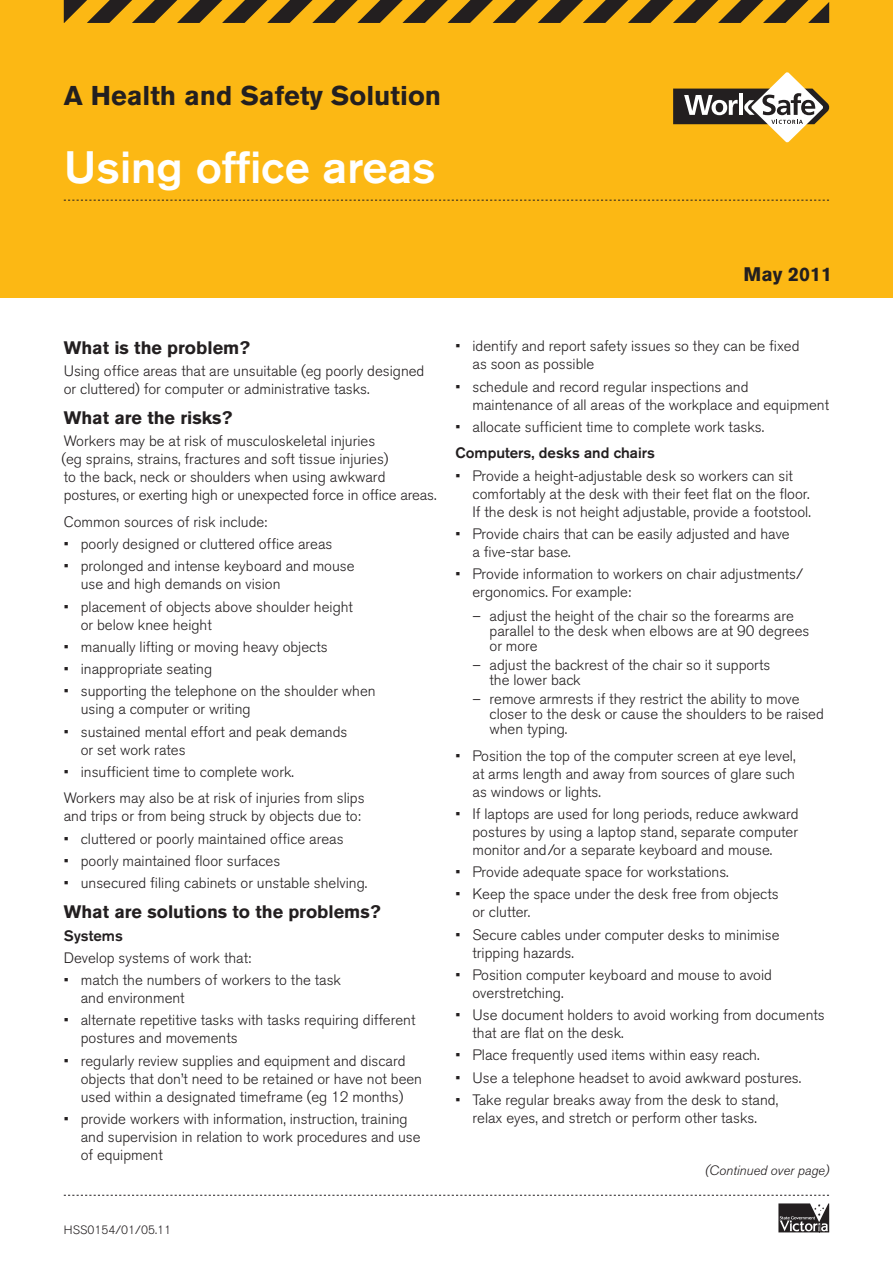
<style>
.page{position:relative;width:893px;height:1263px;background:#fff}
.page>*{position:absolute;margin:0;border:0;box-sizing:border-box;transform-origin:0 0}
.t1{font:500 45px "Akzidenz Grotesk BE";color:#fff}
.t2{font:700 27px "Akzidenz Grotesk BE";color:#231f20}
.t3{font:700 19.5px "Akzidenz Grotesk BE";color:#231f20}
.t4{font:700 18px "Akzidenz Grotesk BE";color:#231f20}
.t5{font:300 15px/18px "Akzidenz Grotesk BE";color:#231f20}
.t6{font:500 15px "Akzidenz Grotesk BE";color:#231f20}
.t7{font:italic 300 13.5px "Akzidenz Grotesk BE";color:#231f20}
.t8{font:300 12px "Akzidenz Grotesk BE";color:#231f20}
</style>
<div class="page">
<svg style="left:64px;top:1195px;width:765px;height:1px"></svg>
<svg style="left:778px;top:1203px;width:51px;height:29px"></svg>
<div style="left:0;top:0;width:893px;height:298px;background:#fcb814"></div>
<svg style="left:673px;top:72px;width:157px;height:71px"></svg>
<hr style="left:739px;top:94px;width:4px;height:21px;background:#fff">
<svg style="left:64px;top:0;width:765px;height:23px"></svg>
<svg style="left:64px;top:200px;width:765px;height:1px"></svg>
<h2 class="t2" style="left:64px;top:80px;width:379px">A Health and Safety Solution</h2>
<h1 class="t1" style="left:64px;top:139px;width:373px">Using office areas</h1>
<h3 class="t3" style="left:743px;top:263px;width:90px">May 2011</h3>
<p class="t4" style="left:64px;top:337px;width:188px">What is the problem?</p>
<p class="t5" style="left:64px;top:362px;width:362px">Using office areas that are unsuitable (eg poorly designed or cluttered) for computer or administrative tasks.</p>
<p class="t4" style="left:64px;top:407px;width:170px">What are the risks?</p>
<p class="t5" style="left:61px;top:432px;width:376px">Workers may be at risk of musculoskeletal injuries<br>(eg sprains, strains, fractures and soft tissue injuries)<br>to the back, neck or shoulders when using awkward postures, or exerting high or unexpected force in office areas.</p>
<p class="t5" style="left:64px;top:513px;width:205px">Common sources of risk include:</p>
<p class="t5" style="left:64px;top:535px;width:270px">• poorly designed or cluttered office areas</p>
<p class="t5" style="left:81px;top:557px;width:275px;text-indent:-17px">• prolonged and intense keyboard and mouse use and high demands on vision</p>
<p class="t5" style="left:81px;top:598px;width:274px;text-indent:-17px">• placement of objects above shoulder height or below knee height</p>
<p class="t5" style="left:64px;top:638px;width:265px">• manually lifting or moving heavy objects</p>
<p class="t5" style="left:64px;top:660px;width:150px">• inappropriate seating</p>
<p class="t5" style="left:81px;top:682px;width:296px;text-indent:-17px">• supporting the telephone on the shoulder when using a computer or writing</p>
<p class="t5" style="left:81px;top:723px;width:268px;text-indent:-17px">• sustained mental effort and peak demands or set work rates</p>
<p class="t5" style="left:64px;top:759px;width:302px;line-height:26.5px">• insufficient time to complete work.<br>Workers may also be at risk of injuries from slips</p>
<p class="t5" style="left:64px;top:807px;width:299px">and trips or from being struck by objects due to:</p>
<p class="t5" style="left:64px;top:830px;width:281px">• cluttered or poorly maintained office areas</p>
<p class="t5" style="left:64px;top:852px;width:218px">• poorly maintained floor surfaces</p>
<p class="t5" style="left:64px;top:874px;width:305px">• unsecured filing cabinets or unstable shelving.</p>
<p class="t4" style="left:64px;top:901px;width:318px">What are solutions to the problems?</p>
<p class="t6" style="left:64px;top:926px;width:61px">Systems</p>
<p class="t5" style="left:64px;top:949px;width:189px">Develop systems of work that:</p>
<p class="t5" style="left:81px;top:971px;width:262px;text-indent:-17px">• match the numbers of workers to the task and environment</p>
<p class="t5" style="left:81px;top:1011px;width:336px;text-indent:-17px">• alternate repetitive tasks with tasks requiring different postures and movements</p>
<p class="t5" style="left:81px;top:1052px;width:343px;text-indent:-17px">• regularly review supplies and equipment and discard objects that don’t need to be retained or have not been used within a designated timeframe (eg 12 months)</p>
<p class="t5" style="left:81px;top:1110px;width:341px;text-indent:-17px">• provide workers with information, instruction, training and supervision in relation to work procedures and use of equipment</p>
<p class="t8" style="left:64px;top:1223px;width:109px">HSS0154/01/05.11</p>
<p class="t5" style="left:472px;top:337px;width:329px;text-indent:-17px">• identify and report safety issues so they can be fixed as soon as possible</p>
<p class="t5" style="left:472px;top:378px;width:358px;text-indent:-17px">• schedule and record regular inspections and maintenance of all areas of the workplace and equipment</p>
<p class="t5" style="left:455px;top:418px;width:310px">• allocate sufficient time to complete work tasks.</p>
<p class="t6" style="left:455px;top:444px;width:201px">Computers, desks and chairs</p>
<p class="t5" style="left:472px;top:467px;width:340px;text-indent:-17px">• Provide a height-adjustable desk so workers can sit comfortably at the desk with their feet flat on the floor.<br>If the desk is not height adjustable, provide a footstool.</p>
<p class="t5" style="left:472px;top:525px;width:319px;text-indent:-17px">• Provide chairs that can be easily adjusted and have a five-star base.</p>
<p class="t5" style="left:472px;top:565px;width:332px;text-indent:-17px">• Provide information to workers on chair adjustments/ ergonomics. For example:</p>
<p class="t5" style="left:489px;top:608px;width:321px;line-height:15px;text-indent:-17px">– adjust the height of the chair so the forearms are parallel to the desk when elbows are at 90 degrees or more</p>
<p class="t5" style="left:489px;top:657px;width:282px;line-height:15px;text-indent:-17px">– adjust the backrest of the chair so it supports the lower back</p>
<p class="t5" style="left:489px;top:692px;width:336px;line-height:15px;text-indent:-17px">– remove armrests if they restrict the ability to move closer to the desk or cause the shoulders to be raised when typing.</p>
<p class="t5" style="left:472px;top:747px;width:325px;text-align:justify;text-indent:-17px">• Position the top of the computer screen at eye level, at arms length and away from sources of glare such as windows or lights.</p>
<p class="t5" style="left:472px;top:805px;width:328px;text-align:justify;text-indent:-17px">• If laptops are used for long periods, reduce awkward postures by using a laptop stand, separate computer monitor and/or a separate keyboard and mouse.</p>
<p class="t5" style="left:455px;top:863px;width:275px">• Provide adequate space for workstations.</p>
<p class="t5" style="left:472px;top:885px;width:308px;text-indent:-17px">• Keep the space under the desk free from objects or clutter.</p>
<p class="t5" style="left:472px;top:926px;width:309px;text-indent:-17px">• Secure cables under computer desks to minimise tripping hazards.</p>
<p class="t5" style="left:472px;top:966px;width:301px;text-indent:-17px">• Position computer keyboard and mouse to avoid overstretching.</p>
<p class="t5" style="left:472px;top:1006px;width:354px;text-indent:-17px">• Use document holders to avoid working from documents that are flat on the desk.</p>
<p class="t5" style="left:455px;top:1046px;width:306px">• Place frequently used items within easy reach.</p>
<p class="t5" style="left:455px;top:1069px;width:347px">• Use a telephone headset to avoid awkward postures.</p>
<p class="t5" style="left:455px;top:1091px;width:324px;text-align:center">• Take regular breaks away from the desk to stand, relax eyes, and stretch or perform other tasks.</p>
<p class="t7" style="left:705px;top:1163px;width:126px">(Continued over page)</p>
<p class="t8" style="left:816px;top:1222px;width:8px">1</p>
</div>
